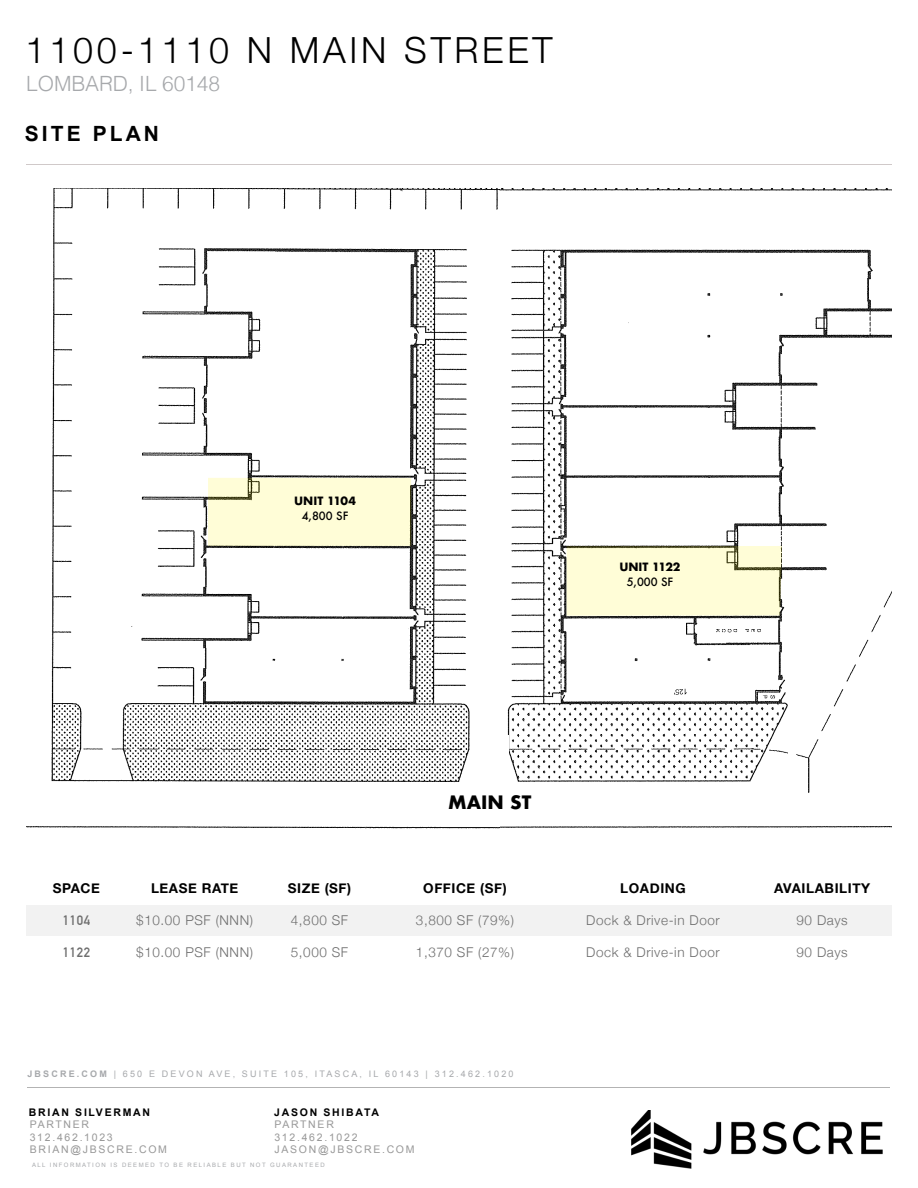
<style>
.page{position:relative;width:918px;height:1188px;background:#fff}
.page>*{position:absolute;margin:0;border:0;box-sizing:border-box;transform-origin:0 0}
.t1{font:300 36px "Helvetica Neue";letter-spacing:.105em;color:#000}
.t2{font:300 21px "Helvetica";letter-spacing:-.005em;color:#a7a9ac}
.t3{font:700 21px "Arial";letter-spacing:.145em;color:#000}
.t4{font:700 18px "Futura";color:#000}
.t5{font:300 13.5px "Helvetica Neue";letter-spacing:.045em;color:#6e6e6e}
.t6{font:700 13.5px "Helvetica Neue";letter-spacing:.045em;color:#000}
.t7{font:700 13.35px "DIN Alternate";letter-spacing:.045em;color:#6e6e6e}
.t8{font:700 11.1px "Futura";color:#000}
.t9{font:500 11.1px "Futura";color:#000}
.t10{font:10.5px "Arial";letter-spacing:.165em;color:#989898}
.t11{font:700 10.5px "Arial";letter-spacing:.165em;color:#000}
.t12{font:9px "Arial";letter-spacing:.24em;color:#a7a9ac}
.t13{font:700 9px "Arial";letter-spacing:.24em;color:#a7a9ac}
.t14{font:6px "Arial";letter-spacing:.24em;color:#a7a9ac}
</style>
<div class="page">
<img style="left:26px;top:188px;width:475px;height:641px">
<div style="left:309px;top:309px;width:36px;height:107px;background:#fff"></div>
<div style="left:303px;top:551px;width:61px;height:62px;background:#fff"></div>
<div style="left:303px;top:622px;width:36px;height:75px;background:#fff"></div>
<div style="left:208px;top:478px;width:203px;height:68px;background:#fffdd7"></div>
<hr style="left:450px;top:561px;width:22px;height:4px;background:#fff">
<img style="left:501px;top:188px;width:391px;height:640px">
<div style="left:231px;top:788px;width:410px;height:33px;background:#fff"></div>
<div style="left:471px;top:735px;width:38px;height:31px;background:#fff"></div>
<div style="left:672px;top:480px;width:24px;height:61px;background:#fff"></div>
<div style="left:660px;top:620px;width:24px;height:62px;background:#fff"></div>
<div style="left:672px;top:411px;width:24px;height:61px;background:#fff"></div>
<div style="left:672px;top:258px;width:24px;height:144px;background:#fff"></div>
<hr style="left:26px;top:164px;width:866px;height:1px;background:#d0c9c9">
<hr style="left:28px;top:1087px;width:862px;height:1px;background:#b3b3b3">
<img style="left:631px;top:1111px;width:252px;height:57px">
<div style="left:26px;top:905px;width:866px;height:32px;background:#f2f2f2"></div>
<svg style="left:567px;top:546px;width:215px;height:70px;background:#f6f4ce"></svg>
<hr style="left:488px;top:191px;width:4px;height:557px;background:#fff">
<p class="t1" style="left:26px;top:28px;width:528px">1100-1110 N MAIN STREET</p>
<p class="t2" style="left:26px;top:76px;width:195px">LOMBARD, IL 60148</p>
<p class="t3" style="left:25px;top:126px;width:136px">SITE PLAN</p>
<p class="t8" style="left:294px;top:496px;width:63px">UNIT 1104</p>
<p class="t9" style="left:302px;top:510px;width:48px">4,800 SF</p>
<p class="t4" style="left:448px;top:794px;width:85px">MAIN ST</p>
<p class="t8" style="left:619px;top:562px;width:63px">UNIT 1122</p>
<p class="t9" style="left:627px;top:577px;width:48px">5,000 SF</p>
<p class="t6" style="left:53px;top:880px;width:49px">SPACE</p>
<p class="t6" style="left:151px;top:880px;width:89px">LEASE RATE</p>
<p class="t6" style="left:288px;top:880px;width:65px">SIZE (SF)</p>
<p class="t6" style="left:423px;top:880px;width:85px">OFFICE (SF)</p>
<p class="t6" style="left:620px;top:880px;width:67px">LOADING</p>
<p class="t6" style="left:774px;top:880px;width:98px">AVAILABILITY</p>
<p class="t7" style="left:63px;top:915px;width:29px">1104</p>
<p class="t5" style="left:136px;top:912px;width:118px">$10.00 PSF (NNN)</p>
<p class="t5" style="left:291px;top:912px;width:59px">4,800 SF</p>
<p class="t5" style="left:416px;top:912px;width:100px">3,800 SF (79%)</p>
<p class="t5" style="left:586px;top:912px;width:135px">Dock &amp; Drive-in Door</p>
<p class="t5" style="left:797px;top:912px;width:53px">90 Days</p>
<p class="t7" style="left:63px;top:947px;width:29px">1122</p>
<p class="t5" style="left:136px;top:944px;width:118px">$10.00 PSF (NNN)</p>
<p class="t5" style="left:291px;top:944px;width:59px">5,000 SF</p>
<p class="t5" style="left:416px;top:944px;width:100px">1,370 SF (27%)</p>
<p class="t5" style="left:586px;top:944px;width:135px">Dock &amp; Drive-in Door</p>
<p class="t5" style="left:797px;top:944px;width:53px">90 Days</p>
<p class="t13" style="left:27px;top:1070px;width:81px">JBSCRE.COM</p>
<p class="t12" style="left:114px;top:1070px;width:401px">| 650 E DEVON AVE, SUITE 105, ITASCA, IL 60143 | 312.462.1020</p>
<p class="t11" style="left:29px;top:1108px;width:123px">BRIAN SILVERMAN</p>
<p class="t10" style="left:30px;top:1121px;width:61px">PARTNER</p>
<p class="t10" style="left:30px;top:1133px;width:85px">312.462.1023</p>
<p class="t10" style="left:30px;top:1145px;width:139px">BRIAN@JBSCRE.COM</p>
<p class="t11" style="left:274px;top:1108px;width:106px">JASON SHIBATA</p>
<p class="t10" style="left:274px;top:1121px;width:61px">PARTNER</p>
<p class="t10" style="left:274px;top:1133px;width:85px">312.462.1022</p>
<p class="t10" style="left:274px;top:1145px;width:142px">JASON@JBSCRE.COM</p>
<p class="t14" style="left:32px;top:1163px;width:294px">ALL INFORMATION IS DEEMED TO BE RELIABLE BUT NOT GUARANTEED</p>
</div>
